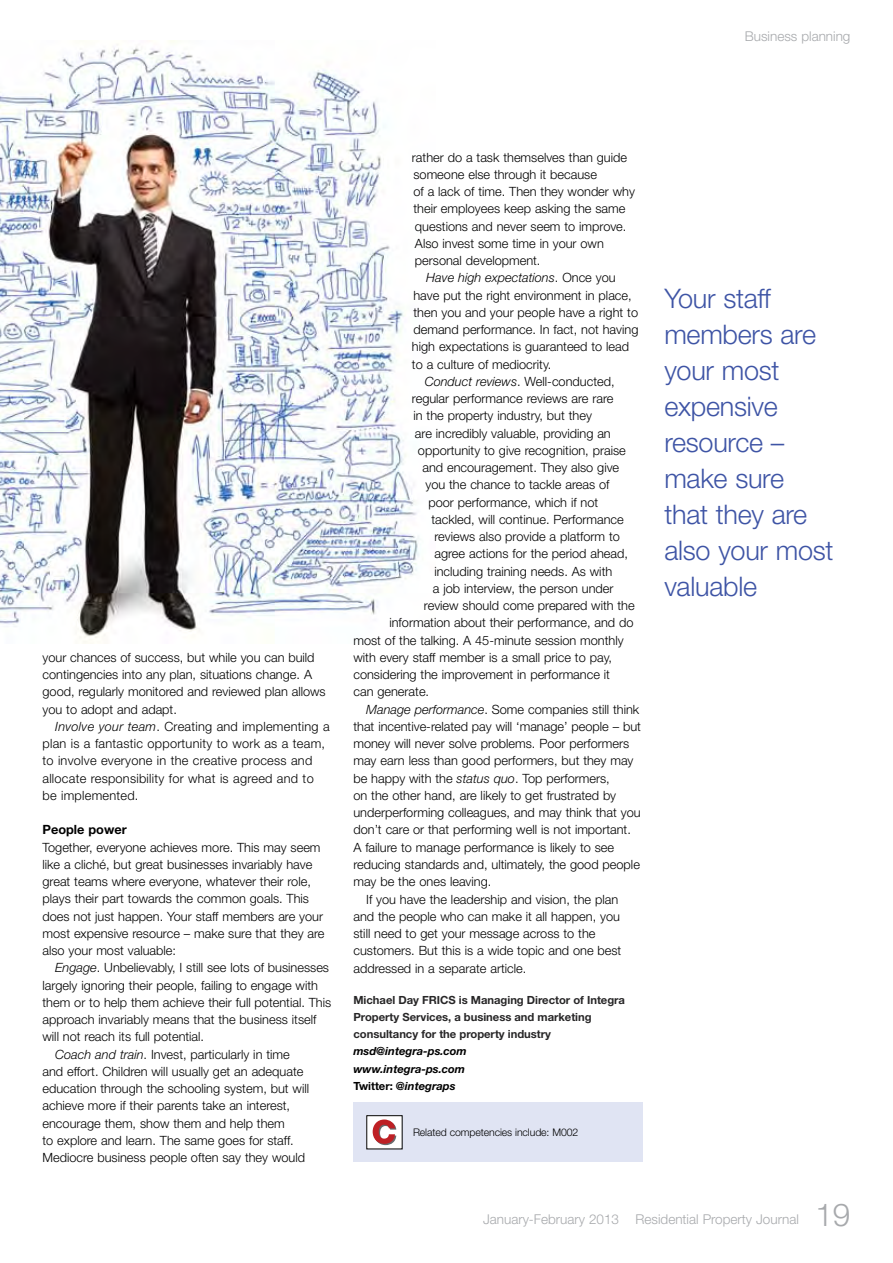
<style>
.page{position:relative;width:893px;height:1263px;background:#fff}
.page>*{position:absolute;margin:0;border:0;box-sizing:border-box;transform-origin:0 0}
.t1{font:300 31.5px "Helvetica Neue LT Std";color:#a7a9ac}
.Pull_quote{font:300 27px/36px "Helvetica Neue LT Std";letter-spacing:-.01em;color:#3e54a5}
.t2{font:300 13.5px "Helvetica Neue LT Std";color:#a7a9ac}
._03_Body_sans_INDENT{font:300 12.75px/17.2px "Helvetica Neue LT Std";color:#000}
._04_Body_sans_NO_IND{font:300 12.75px/17.2px "Helvetica Neue LT Std";color:#000}
._03_Body_sans_INDENT-2{font:300 12.75px/17.2px "Helvetica Neue LT Std";letter-spacing:.02em;color:#000}
._05_X-head{font:700 12.75px "Helvetica Neue LT Std";color:#000}
.By-line___signoff{font:700 11.25px/17.2px "Helvetica Neue LT Std";color:#272627}
.By-line___signoff_we{font:italic 700 11.25px/17.2px "Helvetica Neue LT Std";color:#000}
.Info_box{font:300 10.5px "Helvetica Neue LT Std";letter-spacing:-.01em;color:#000}
.s1{font-style:italic}
.s2{font-style:normal}
</style>
<div class="page">
<img style="left:0;top:40px;width:419px;height:603px">
<div style="left:353px;top:1102px;width:290px;height:60px;background:#e0e4f3"></div>
<div style="left:367px;top:1116px;width:35px;height:33px;background:#fff"></div>
<svg style="left:373px;top:1119px;width:23px;height:26px"></svg>
<p class="t2" style="left:745px;top:28px;width:107px">Business planning</p>
<p class="_03_Body_sans_INDENT" style="left:43px;top:648px;width:285px">your chances of success, but while you can build contingencies into any plan, situations change. A good, regularly monitored and reviewed plan allows you to adopt and adapt.</p>
<p class="_03_Body_sans_INDENT-2" style="left:43px;top:717px;width:289px;text-indent:13px"><span class="s1">Involve your team</span>. Creating and implementing a plan is a fantastic opportunity to work as a team, to involve everyone in the creative process and allocate responsibility for what is agreed and to be implemented.</p>
<p class="_05_X-head" style="left:43px;top:822px;width:86px">People power</p>
<p class="_04_Body_sans_NO_IND" style="left:43px;top:838px;width:284px">Together, everyone achieves more. This may seem like a cliché, but great businesses invariably have great teams where everyone, whatever their role, plays their part towards the common goals. This does not just happen. Your staff members are your most expensive resource – make sure that they are also your most valuable:</p>
<p class="_03_Body_sans_INDENT" style="left:43px;top:959px;width:290px;text-indent:13px"><span class="s1">Engage</span>. Unbelievably, I still see lots of businesses largely ignoring their people, failing to engage with them or to help them achieve their full potential. This approach invariably means that the business itself will not reach its full potential.</p>
<p class="_03_Body_sans_INDENT" style="left:42px;top:1045px;width:268px;text-indent:13px"><span class="s1">Coach and train</span>. Invest, particularly in time and effort. Children will usually get an adequate education through the schooling system, but will achieve more if their parents take an interest, encourage them, show them and help them<br>to explore and learn. The same goes for staff.<br>Mediocre business people often say they would</p>
<p class="_03_Body_sans_INDENT" style="left:412px;top:148px;width:225px">rather do a task themselves than guide someone else through it because<br>of a lack of time. Then they wonder why their employees keep asking the same questions and never seem to improve.<br>Also invest some time in your own personal development.</p>
<p class="_03_Body_sans_INDENT" style="left:412px;top:269px;width:228px;text-indent:14px"><span class="s1">Have high expectations</span>. Once you have put the right environment in place, then you and your people have a right to demand performance. In fact, not having high expectations is guaranteed to lead to a culture of mediocrity.</p>
<p class="_03_Body_sans_INDENT" style="left:425px;top:372px;width:191px"><span class="s1">Conduct reviews</span>. Well-conducted,</p>
<p class="_03_Body_sans_INDENT" style="left:412px;top:390px;width:203px">regular performance reviews are rare</p>
<p class="_03_Body_sans_INDENT" style="left:413px;top:407px;width:180px">in the property industry, but they</p>
<p class="_03_Body_sans_INDENT" style="left:415px;top:424px;width:197px">are incredibly valuable, providing an</p>
<p class="_03_Body_sans_INDENT" style="left:418px;top:441px;width:209px">opportunity to give recognition, praise</p>
<p class="_03_Body_sans_INDENT" style="left:422px;top:459px;width:198px">and encouragement. They also give</p>
<p class="_03_Body_sans_INDENT" style="left:425px;top:476px;width:186px">you the chance to tackle areas of</p>
<p class="_03_Body_sans_INDENT" style="left:428px;top:493px;width:171px">poor performance, which if not</p>
<p class="_03_Body_sans_INDENT" style="left:431px;top:510px;width:194px">tackled, will continue. Performance</p>
<p class="_03_Body_sans_INDENT" style="left:434px;top:528px;width:187px">reviews also provide a platform to</p>
<p class="_03_Body_sans_INDENT" style="left:434px;top:545px;width:195px">agree actions for the period ahead,</p>
<p class="_03_Body_sans_INDENT" style="left:434px;top:562px;width:179px">including training needs. As with</p>
<p class="_03_Body_sans_INDENT" style="left:433px;top:579px;width:182px">a job interview, the person under</p>
<p class="_03_Body_sans_INDENT" style="left:424px;top:597px;width:212px">review should come prepared with the</p>
<p class="_03_Body_sans_INDENT" style="left:389px;top:614px;width:246px">information about their performance, and do</p>
<p class="_03_Body_sans_INDENT" style="left:353px;top:631px;width:272px">most of the talking. A 45-minute session monthly</p>
<p class="_03_Body_sans_INDENT" style="left:353px;top:648px;width:260px">with every staff member is a small price to pay,</p>
<p class="_03_Body_sans_INDENT" style="left:353px;top:666px;width:258px">considering the improvement in performance it</p>
<p class="_03_Body_sans_INDENT" style="left:353px;top:683px;width:77px">can generate.</p>
<p class="_03_Body_sans_INDENT" style="left:353px;top:700px;width:289px;text-indent:13px"><span class="s1">Manage performance</span>. Some companies still think that incentive-related pay will ‘manage’ people – but money will never solve problems. Poor performers may earn less than good performers, but they may be happy with the <span class="s1">status quo</span>. Top performers,<br>on the other hand, are likely to get frustrated by underperforming colleagues, and may think that you don’t care or that performing well is not important.<br>A failure to manage performance is likely to see reducing standards and, ultimately, the good people may be the ones leaving.</p>
<p class="_03_Body_sans_INDENT" style="left:353px;top:890px;width:269px;text-indent:13px">If you have the leadership and vision, the plan and the people who can make it all happen, you still need to get your message across to the customers. But this is a wide topic and one best addressed in a separate article.</p>
<p class="By-line___signoff" style="left:353px;top:991px;width:273px">Michael Day FRICS is Managing Director of Integra<br>Property Services, a business and marketing consultancy for the property industry</p>
<p class="By-line___signoff_we" style="left:353px;top:1042px;width:115px">msd@integra-ps.com</p>
<p class="By-line___signoff_we" style="left:353px;top:1060px;width:113px">www.integra-ps.com<br><span class="s2">Twitter:</span> @integraps</p>
<p class="Info_box" style="left:413px;top:1126px;width:167px">Related competencies include: M002</p>
<p class="Pull_quote" style="left:664px;top:280px;width:171px">Your staff members are your most expensive resource – make sure that they are also your most valuable</p>
<p class="t2" style="left:483px;top:1211px;width:317px">January-February 2013 Residential Property Journal</p>
<p class="t1" style="left:815px;top:1196px;width:37px">19</p>
</div>
